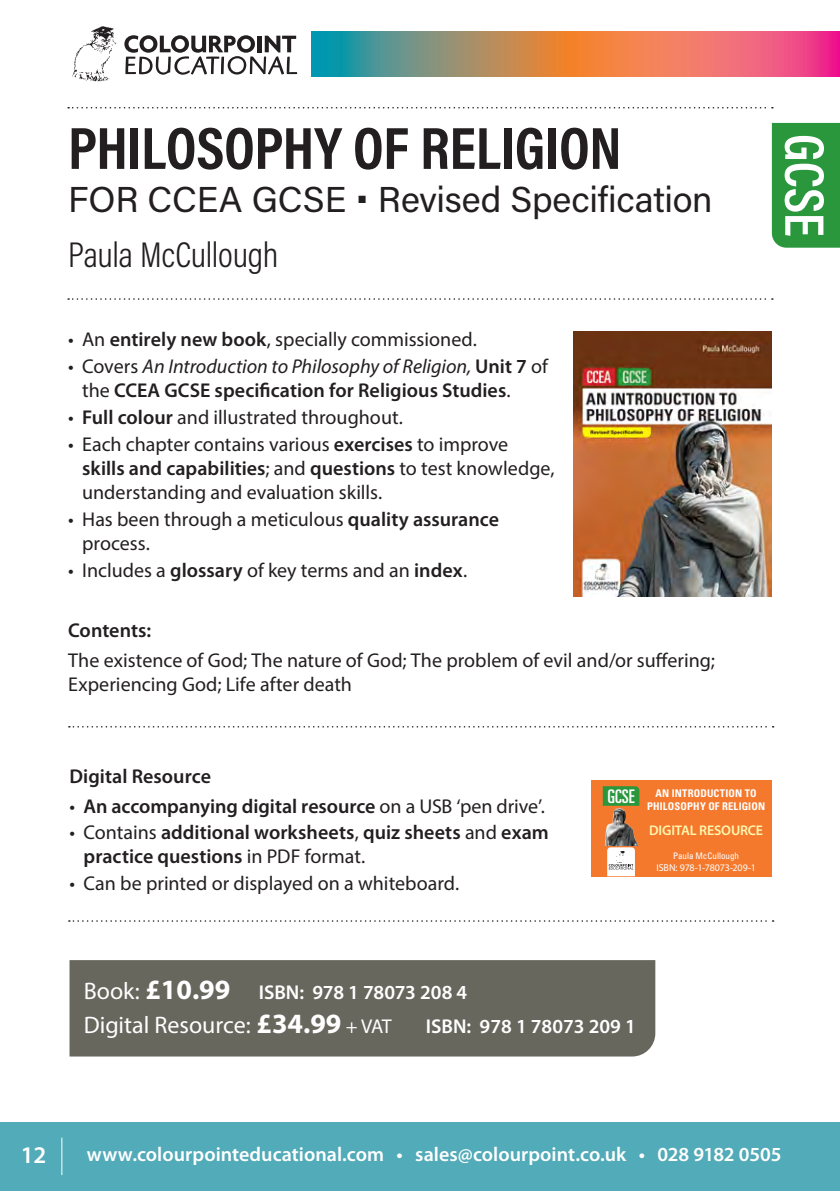
<style>
.page{position:relative;width:840px;height:1191px;background:#fff}
.page>*{position:absolute;margin:0;border:0;box-sizing:border-box;transform-origin:0 0}
.t1{font:700 60px "Acumin Pro Cond";letter-spacing:-.005em;color:#231f20}
.t2{font:600 56.2px "Acumin Pro Cond";color:#fff}
.t3{font:36px "Acumin Pro";letter-spacing:-.005em;color:#231f20}
.Box_Body{font:300 36px "Acumin Pro Cond";letter-spacing:-.01em;color:#231f20}
.t4{font:600 24px "Myriad Pro";color:#fff}
.Panel_bullets{font:20px/24px "Myriad Pro";color:#231f20}
.Panel_bullets-2{font:600 20px/24px "Myriad Pro";color:#231f20}
.t5{font:600 20px "Myriad Pro";color:#fff}
.Panel_Contents_title{font:600 20px "Myriad Pro";color:#231f20}
.t6{font:ultra-condensed 18.8px "Univers";color:#fff}
.t7{font:600 14px "Myriad Pro";letter-spacing:-.01em;color:#fff8ae}
.t8{font:700 condensed 10.6px/12.8px "Univers";letter-spacing:.015em;color:#fff;text-align:center}
.t9{font:10px "Myriad Pro";letter-spacing:-.01em;color:#fff}
.t10{font:condensed 9px "Univers";color:#fff}
.s1{font-weight:600}
.s2{font-weight:400}
.s3{font-weight:400;font-style:italic}
.s4{font-weight:400;font-size:24px}
.s5{font-weight:700;font-size:28px}
</style>
<div class="page">
<svg style="left:124px;top:35px;width:173px;height:40px"></svg>
<img style="left:72px;top:26px;width:45px;height:56px">
<svg style="left:68px;top:107px;width:704px;height:1px"></svg>
<svg style="left:68px;top:298px;width:704px;height:2px"></svg>
<div style="left:0;top:1123px;width:839px;height:68px;background:#52abb8"></div>
<hr style="left:61px;top:1137px;width:1px;height:38px;background:#fff">
<svg style="left:311px;top:31px;width:528px;height:45px;background:#bb7d6e"></svg>
<img style="left:573px;top:331px;width:198px;height:265px">
<svg style="left:69px;top:920px;width:704px;height:1px"></svg>
<svg style="left:69px;top:726px;width:704px;height:1px"></svg>
<div style="left:69px;top:960px;width:586px;height:96px;background:#67675e"></div>
<div style="left:591px;top:780px;width:180px;height:96px;background:#f4792d"></div>
<svg style="left:607px;top:847px;width:27px;height:29px"></svg>
<img style="left:604px;top:804px;width:36px;height:42px">
<svg style="left:602px;top:786px;width:37px;height:20px"></svg>
<div style="left:771px;top:123px;width:68px;height:125px;background:#2a973d"></div>
<p class="t1" style="left:68px;top:109px;width:554px">PHILOSOPHY OF RELIGION</p>
<p class="t3" style="left:68px;top:175px;width:645px">FOR CCEA GCSE • Revised Specification</p>
<p class="Box_Body" style="left:68px;top:231px;width:212px">Paula McCullough</p>
<p class="Panel_bullets" style="left:68px;top:327px;width:410px">• An <span class="s1">entirely new book</span>, specially commissioned.</p>
<p class="Panel_bullets-2" style="left:82px;top:354px;width:467px;text-indent:-14px"><span class="s2">• Covers</span> <span class="s3">An Introduction to Philosophy of Religion,</span> Unit 7 <span class="s2">of the</span> CCEA GCSE specification for Religious Studies<span class="s2">.</span></p>
<p class="Panel_bullets" style="left:68px;top:405px;width:336px">• <span class="s1">Full colour</span> and illustrated throughout.</p>
<p class="Panel_bullets" style="left:82px;top:432px;width:474px;text-indent:-14px">• Each chapter contains various <span class="s1">exercises</span> to improve <span class="s1">skills and capabilities</span>; and <span class="s1">questions</span> to test knowledge, understanding and evaluation skills.</p>
<p class="Panel_bullets" style="left:82px;top:507px;width:418px;text-indent:-14px">• Has been through a meticulous <span class="s1">quality assurance </span>process.</p>
<p class="Panel_bullets" style="left:68px;top:557px;width:400px">• Includes a <span class="s1">glossary</span> of key terms and an <span class="s1">index</span>.</p>
<p class="Panel_bullets-2" style="left:68px;top:618px;width:85px">Contents:</p>
<p class="Panel_bullets" style="left:68px;top:648px;width:648px">The existence of God; The nature of God; The problem of evil and/or suffering;<br>Experiencing God; Life after death</p>
<p class="t2" style="left:841px;top:134px;width:105px;rotate:90deg">GCSE</p>
<p class="Panel_Contents_title" style="left:69px;top:763px;width:143px">Digital Resource</p>
<p class="Panel_bullets-2" style="left:69px;top:793px;width:476px"><span class="s2">•</span> An accompanying digital resource <span class="s2">on a USB ‘pen drive’.</span></p>
<p class="Panel_bullets-2" style="left:83px;top:820px;width:466px;text-indent:-14px"><span class="s2">• Contains</span> additional worksheets<span class="s2">,</span> quiz sheets <span class="s2">and</span> exam practice questions <span class="s2">in PDF format.</span></p>
<p class="Panel_bullets" style="left:69px;top:871px;width:391px">• Can be printed or displayed on a whiteboard.</p>
<p class="t6" style="left:607px;top:785px;width:29px">GCSE</p>
<p class="t8" style="left:646px;top:787px;width:119px">AN INTRODUCTION TO<br>PHILOSOPHY OF RELIGION</p>
<p class="t7" style="left:648px;top:821px;width:115px">DIGITAL RESOURCE</p>
<p class="t10" style="left:672px;top:850px;width:67px">Paula McCullough</p>
<p class="t9" style="left:656px;top:862px;width:101px">ISBN: 978-1-78073-209-1</p>
<p class="t5" style="left:84px;top:979px;width:385px"><span class="s4">Book:</span> <span class="s5">£10.99</span> ISBN: 978 1 78073 208 4</p>
<p class="t5" style="left:84px;top:1013px;width:553px"><span class="s4">Digital Resource:</span> <span class="s5">£34.99</span> <span class="s2">+ VAT</span> ISBN: 978 1 78073 209 1</p>
<p class="t4" style="left:21px;top:1140px;width:27px">12</p>
<p class="t5" style="left:87px;top:1141px;width:695px">www.colourpointeducational.com • sales@colourpoint.co.uk • 028 9182 0505</p>
</div>
